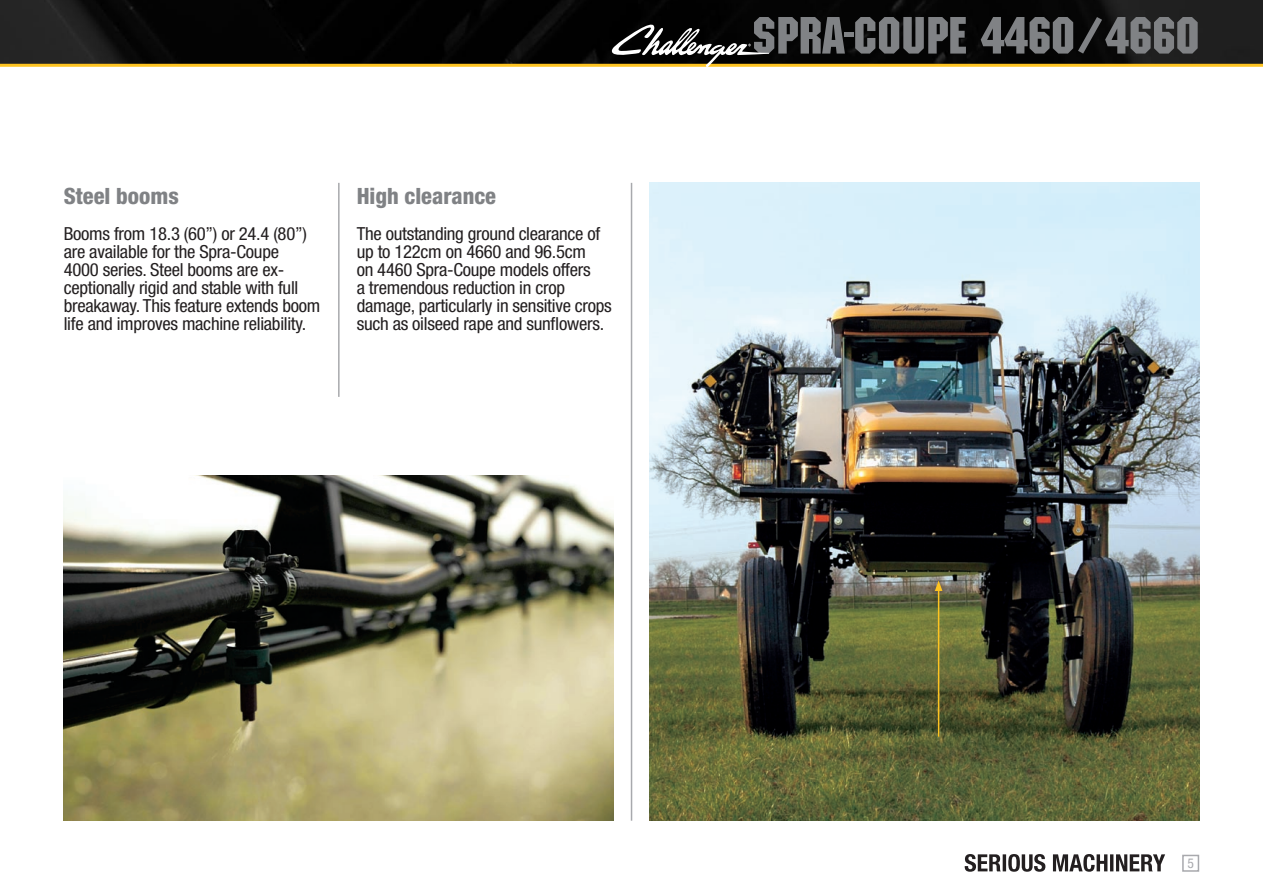
<style>
.page{position:relative;width:1263px;height:893px;background:#fff}
.page>*{position:absolute;margin:0;border:0;box-sizing:border-box;transform-origin:0 0}
.t1{font:51px "Machine Std";color:#808285}
.Grey_Sub_Header{font:800 condensed 22.5px "Helvetica Neue LT Std";color:#808285}
.Body_Copy{font:condensed 18px/18px "Helvetica Neue LT Std";letter-spacing:-.015em;color:#231f20;scale:1.04 1}
.t2{font:condensed 13.5px "Helvetica Neue LT Std";color:#a8a9ad}
</style>
<div class="page">
<img style="left:0;top:0;width:1263px;height:64px">
<hr style="left:0;top:64px;width:1263px;height:3px;background:#fec422">
<div style="left:1182px;top:855px;width:17px;height:17px;border:2px solid #a8a9ad"></div>
<hr style="left:631px;top:183px;width:1px;height:638px;background:#a8a9ad">
<hr style="left:338px;top:183px;width:2px;height:214px;background:#a8a9ad">
<img style="left:649px;top:183px;width:550px;height:638px">
<img style="left:64px;top:475px;width:550px;height:346px">
<hr style="left:938px;top:589px;width:1px;height:148px;background:#fec422">
<svg style="left:935px;top:580px;width:7px;height:11px"></svg>
<svg style="left:965px;top:854px;width:200px;height:18px"></svg>
<svg style="left:608px;top:20px;width:161px;height:47px"></svg>
<p class="Grey_Sub_Header" style="left:64px;top:182px;width:117px">Steel booms</p>
<p class="Body_Copy" style="left:64px;top:225px;width:248px">Booms from 18.3 (60”) or 24.4 (80”) are available for the Spra-Coupe<br>4000 series. Steel booms are ex&shy;ceptionally rigid and stable with full breakaway. This feature extends boom life and improves machine reliability.</p>
<p class="Grey_Sub_Header" style="left:357px;top:182px;width:141px">High clearance</p>
<p class="Body_Copy" style="left:357px;top:225px;width:247px">The outstanding ground clearance of up to 122cm on 4660 and 96.5cm<br>on 4460 Spra-Coupe models offers<br>a tremendous reduction in crop damage, particularly in sensitive crops such as oilseed rape and sunflowers.</p>
<p class="t1" style="left:752px;top:6px;width:448px">SPRA-COUPE 4460/4660</p>
<p class="t2" style="left:1187px;top:855px;width:8px">5</p>
</div>
